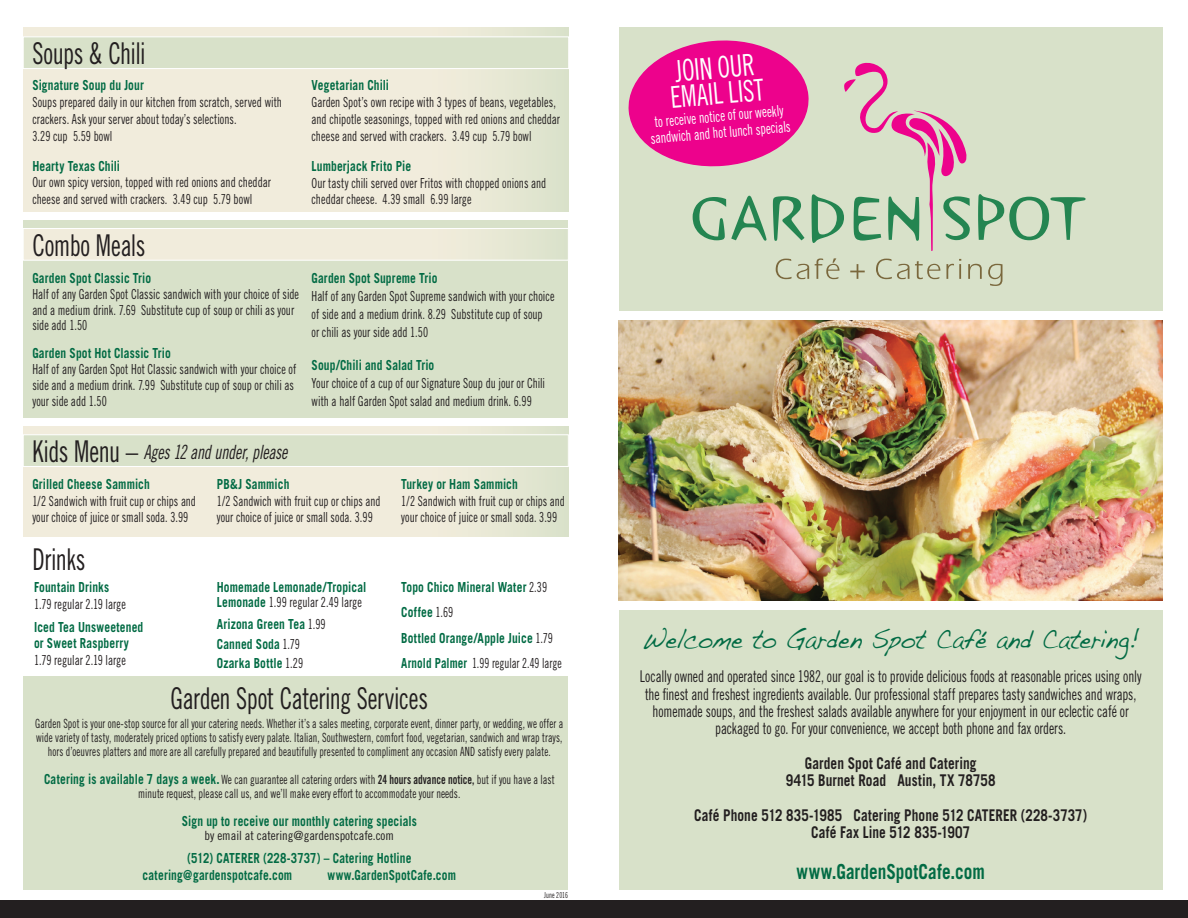
<style>
.page{position:relative;width:1188px;height:918px;background:#fff}
.page>*{position:absolute;margin:0;border:0;box-sizing:border-box;transform-origin:0 0}
.t1{font:30px "Trade Gothic Cond Eighteen";letter-spacing:-.015em;color:#231f20;scale:.83 1}
.t2{font:30px/25.5px "Trade Gothic Cond Eighteen";color:#fff;scale:.83 1}
.t3{font:27.75px "Handwriting Dakota";color:#026b44;scale:.83 1}
.t4{font:700 20.85px "Trade Gothic";letter-spacing:.005em;color:#026b44;scale:.83 1}
.t5{font:19.65px "Trade Gothic Cond Eighteen Obl";letter-spacing:-.015em;color:#231f20;scale:.81 1}
.t6{font:16.2px/17.2px "Trade Gothic Cond Eighteen";letter-spacing:-.01em;color:#231f20;text-align:center;scale:.83 1}
.t7{font:700 16.2px/17.2px "Trade Gothic";letter-spacing:.005em;color:#231f20;text-align:center;scale:.83 1}
.t8{font:15px/16.5px "Trade Gothic Cond Eighteen";color:#fff;text-align:center;scale:.83 1}
.t9{font:13.8px/16.8px "Trade Gothic Cond Eighteen";letter-spacing:.005em;color:#231f20;scale:.83 1}
.t10{font:700 13.8px/19.4px "Trade Gothic";letter-spacing:.01em;color:#026b44;scale:.83 1}
.t11{font:13.8px/16.2px "Trade Gothic Cond Eighteen";letter-spacing:.005em;color:#231f20;scale:.82 1}
.t12{font:13.8px "Trade Gothic Cond Eighteen";letter-spacing:.005em;color:#231f20;scale:.8 1}
.t13{font:12.75px/14.1px "Trade Gothic Cond Eighteen";letter-spacing:.005em;color:#231f20;text-align:center;scale:.8 1}
.t14{font:12.75px/14.1px "Trade Gothic Cond Eighteen";letter-spacing:.005em;color:#231f20;text-align:center;scale:.83 1}
.t15{font:12.75px "Trade Gothic Cond Eighteen";letter-spacing:.005em;color:#231f20}
.t16{font:8.25px "Trade Gothic Cond Eighteen";letter-spacing:.015em;color:#231f20;scale:.8 1}
.s1{font-family:"Trade Gothic Cond Eighteen";font-size:30px}
.s2{font-family:"Trade Gothic";font-weight:700;color:#026b44}
.s3{font-family:"Trade Gothic Cond Eighteen";font-weight:400;color:#231f20}
.s4{font-family:"Trade Gothic";font-weight:700;font-size:13.8px;color:#026b44}
.s5{font-family:"Trade Gothic Bold Cond Twenty"}
</style>
<div class="page">
<div style="left:619px;top:610px;width:543px;height:280px;background:#d8e1c9"></div>
<img style="left:619px;top:321px;width:544px;height:280px">
<div style="left:619px;top:27px;width:544px;height:284px;background:#d8e1c9"></div>
<div style="left:0;top:900px;width:1188px;height:18px;background:#231f20"></div>
<div style="left:24px;top:677px;width:544px;height:213px;background:#d8e1c9"></div>
<div style="left:24px;top:27px;width:544px;height:185px;background:linear-gradient(to right,#f5eedf,#e8e8d5)"></div>
<div style="left:24px;top:427px;width:544px;height:110px;background:linear-gradient(to right,#f5eedf,#e8e8d5)"></div>
<svg style="left:23px;top:36px;width:546px;height:34px"></svg>
<svg style="left:23px;top:434px;width:546px;height:33px"></svg>
<div style="left:24px;top:220px;width:544px;height:197px;background:#d8e1c9"></div>
<svg style="left:23px;top:228px;width:545px;height:33px"></svg>
<svg style="left:978px;top:194px;width:108px;height:46px"></svg>
<svg style="left:776px;top:259px;width:33px;height:20px"></svg>
<svg style="left:815px;top:258px;width:24px;height:21px"></svg>
<svg style="left:850px;top:264px;width:15px;height:15px"></svg>
<svg style="left:876px;top:259px;width:64px;height:20px"></svg>
<svg style="left:946px;top:259px;width:15px;height:20px"></svg>
<svg style="left:968px;top:264px;width:14px;height:15px"></svg>
<svg style="left:988px;top:264px;width:15px;height:22px"></svg>
<svg style="left:628px;top:40px;width:342px;height:211px"></svg>
<h1 class="t1" style="left:32px;top:36px;width:138px">Soups &amp; Chili</h1>
<p class="t10" style="left:32px;top:75px;width:136px">Signature Soup du Jour</p>
<p class="t9" style="left:32px;top:94px;width:302px">Soups prepared daily in our kitchen from scratch, served with crackers. Ask your server about today’s selections.<br>3.29 cup 5.59 bowl</p>
<p class="t10" style="left:32px;top:156px;width:107px">Hearty Texas Chili</p>
<p class="t9" style="left:32px;top:174px;width:289px">Our own spicy version, topped with red onions and cheddar cheese and served with crackers. 3.49 cup 5.79 bowl</p>
<h1 class="t1" style="left:32px;top:228px;width:138px">Combo Meals</h1>
<p class="t10" style="left:32px;top:268px;width:145px">Garden Spot Classic Trio</p>
<p class="t9" style="left:32px;top:286px;width:323px;line-height:15.8px">Half of any Garden Spot Classic sandwich with your choice of side and a medium drink. 7.69 Substitute cup of soup or chili as your side add 1.50</p>
<p class="t10" style="left:32px;top:344px;width:168px">Garden Spot Hot Classic Trio</p>
<p class="t9" style="left:32px;top:361px;width:320px;line-height:15.8px">Half of any Garden Spot Hot Classic sandwich with your choice of side and a medium drink. 7.99 Substitute cup of soup or chili as your side add 1.50</p>
<p class="t10" style="left:312px;top:75px;width:95px">Vegetarian Chili</p>
<p class="t9" style="left:312px;top:94px;width:301px">Garden Spot’s own recipe with 3 types of beans, vegetables, and chipotle seasonings, topped with red onions and cheddar cheese and served with crackers. 3.49 cup 5.79 bowl</p>
<p class="t10" style="left:312px;top:156px;width:122px">Lumberjack Frito Pie</p>
<p class="t9" style="left:312px;top:174px;width:284px">Our tasty chili served over Fritos with chopped onions and cheddar cheese. 4.39 small 6.99 large</p>
<p class="t10" style="left:312px;top:268px;width:153px">Garden Spot Supreme Trio</p>
<p class="t9" style="left:312px;top:287px;width:294px;line-height:18px">Half of any Garden Spot Supreme sandwich with your choice of side and a medium drink. 8.29 Substitute cup of soup<br>or chili as your side add 1.50</p>
<p class="t10" style="left:312px;top:355px;width:149px">Soup/Chili and Salad Trio</p>
<p class="t9" style="left:312px;top:373px;width:283px;line-height:18px">Your choice of a cup of our Signature Soup du jour or Chili with a half Garden Spot salad and medium drink. 6.99</p>
<h3 class="t5" style="left:32px;top:440px;width:317px"><span class="s1">Kids Menu –</span> Ages 12 and under, please</h3>
<p class="t10" style="left:32px;top:474px;width:143px">Grilled Cheese Sammich</p>
<p class="t11" style="left:32px;top:492px;width:201px">1/2 Sandwich with fruit cup or chips and your choice of juice or small soda. 3.99</p>
<h1 class="t1" style="left:32px;top:541px;width:66px">Drinks</h1>
<p class="t10" style="left:34px;top:577px;width:92px">Fountain Drinks</p>
<p class="t9" style="left:34px;top:595px;width:112px">1.79 regular 2.19 large</p>
<p class="t10" style="left:34px;top:619px;width:133px;line-height:16.4px">Iced Tea Unsweetened or Sweet Raspberry</p>
<p class="t9" style="left:34px;top:651px;width:112px">1.79 regular 2.19 large</p>
<p class="t10" style="left:217px;top:474px;width:89px">PB&amp;J Sammich</p>
<p class="t11" style="left:217px;top:492px;width:201px">1/2 Sandwich with fruit cup or chips and your choice of juice or small soda. 3.99</p>
<p class="t10" style="left:401px;top:474px;width:142px">Turkey or Ham Sammich</p>
<p class="t11" style="left:401px;top:492px;width:201px">1/2 Sandwich with fruit cup or chips and your choice of juice or small soda. 3.99</p>
<p class="t10" style="left:217px;top:577px;width:182px">Homemade Lemonade/Tropical</p>
<p class="t9" style="left:217px;top:593px;width:176px"><span class="s2">Lemonade</span> 1.99 regular 2.49 large</p>
<p class="t10" style="left:217px;top:614px;width:133px">Arizona Green Tea <span class="s3">1.99<br></span>Canned Soda <span class="s3">1.79<br></span>Ozarka Bottle <span class="s3">1.29</span></p>
<p class="t10" style="left:401px;top:574px;width:184px;line-height:25.2px">Topo Chico Mineral Water <span class="s3">2.39<br></span>Coffee <span class="s3">1.69<br></span>Bottled Orange/Apple Juice <span class="s3">1.79</span></p>
<p class="t12" style="left:401px;top:655px;width:202px"><span class="s2">Arnold Palmer</span> 1.99 regular 2.49 large</p>
<h1 class="t1" style="left:171px;top:680px;width:312px">Garden Spot Catering Services</h1>
<p class="t13" style="left:35px;top:716px;width:662px">Garden Spot is your one-stop source for all your catering needs. Whether it’s a sales meeting, corporate event, dinner party, or wedding, we offer a wide variety of tasty, moderately priced options to satisfy every palate. Italian, Southwestern, comfort food, vegetarian, sandwich and wrap trays, hors d’oeuvres platters and more are all carefully prepared and beautifully presented to compliment any occasion AND satisfy every palate.</p>
<p class="t14" style="left:44px;top:772px;width:617px"><span class="s4">Catering is available 7 days a week.</span> We can guarantee all catering orders with <span class="s5">24 hours advance notice,</span> but if you have a last minute request, please call us, and we’ll make every effort to accommodate your needs.</p>
<p class="t10" style="left:182px;top:811px;width:285px">Sign up to receive our monthly catering specials</p>
<p class="t15" style="left:205px;top:828px;width:191px">by email at catering@gardenspotcafe.com</p>
<p class="t10" style="left:143px;top:849px;width:325px;line-height:17.2px;text-indent:45px">(512) CATERER (228-3737) – Catering Hotline catering@gardenspotcafe.com</p>
<p class="t10" style="left:327px;top:865px;width:156px">www.GardenSpotCafe.com</p>
<p class="t16" style="left:544px;top:890px;width:31px">June 2016</p>
<h1 class="t2" style="left:667px;top:59px;width:115px;rotate:-5deg">JOIN OUR<br>EMAIL LIST</h1>
<p class="t8" style="left:648px;top:114px;width:171px;rotate:-5deg">to receive notice of our weekly sandwich and hot lunch specials</p>
<h2 class="t3" style="left:642px;top:622px;width:601px">Welcome to Garden Spot Café and Catering!</h2>
<p class="t6" style="left:640px;top:668px;width:606px">Locally owned and operated since 1982, our goal is to provide delicious foods at reasonable prices using only the finest and freshest ingredients available. Our professional staff prepares tasty sandwiches and wraps, homemade soups, and the freshest salads available anywhere for your enjoyment in our eclectic café or packaged to go. For your convenience, we accept both phone and fax orders.</p>
<p class="t7" style="left:786px;top:754px;width:254px">Garden Spot Café and Catering<br>9415 Burnet Road Austin, TX 78758</p>
<p class="t7" style="left:694px;top:806px;width:475px">Café Phone 512 835-1985 Catering Phone 512 CATERER (228-3737)<br>Café Fax Line 512 835-1907</p>
<h3 class="t4" style="left:797px;top:859px;width:228px">www.GardenSpotCafe.com</h3>
</div>
